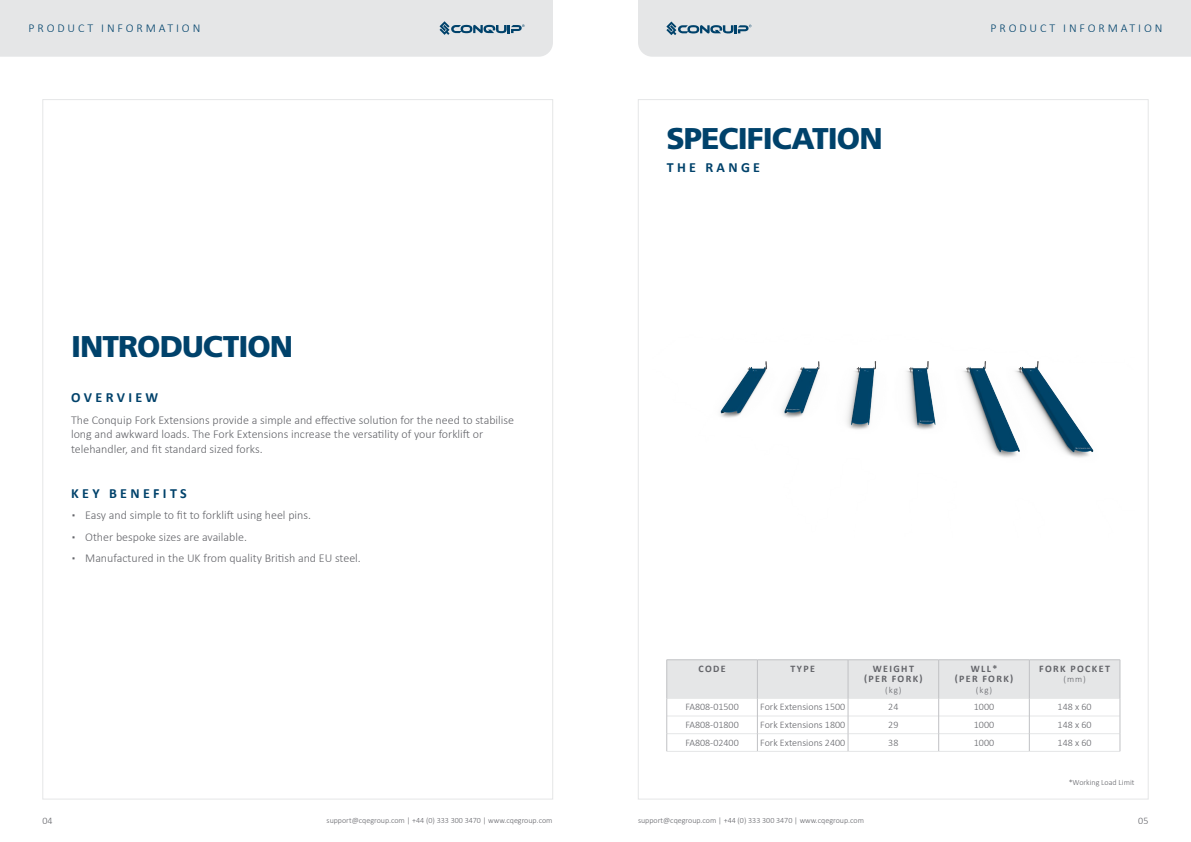
<style>
.page{position:relative;width:1191px;height:842px;background:#fff}
.page>*{position:absolute;margin:0;border:0;box-sizing:border-box;transform-origin:0 0}
.t1{font:900 30px "Frutiger LT Std";letter-spacing:-.03em;color:#00426b}
.t2{font:700 14px "Calibri";letter-spacing:.24em;color:#00426b}
.t3{font:300 12px/14.4px "Calibri";color:#636469}
.t4{font:300 12px "Calibri";letter-spacing:.24em;color:#00426b}
.t5{font:300 10px "Calibri";color:#636469}
.t6{font:700 10px/10.4px "Calibri";letter-spacing:.14em;color:#636469;text-align:center}
.t7{font:300 9px "Calibri";color:#636469}
.t8{font:300 8px "Calibri";color:#636469}
</style>
<div class="page">
<hr style="left:666px;top:751px;width:91px;height:1px;background:#e5e6e7">
<hr style="left:757px;top:751px;width:91px;height:1px;background:#e5e6e7">
<hr style="left:848px;top:751px;width:90px;height:1px;background:#e5e6e7">
<hr style="left:938px;top:751px;width:91px;height:1px;background:#e5e6e7">
<hr style="left:1029px;top:751px;width:91px;height:1px;background:#e5e6e7">
<hr style="left:666px;top:659px;width:91px;height:1px;background:#c0c1c4">
<hr style="left:757px;top:659px;width:91px;height:1px;background:#c0c1c4">
<hr style="left:848px;top:659px;width:90px;height:1px;background:#c0c1c4">
<hr style="left:938px;top:659px;width:91px;height:1px;background:#c0c1c4">
<hr style="left:1029px;top:659px;width:91px;height:1px;background:#c0c1c4">
<svg style="left:666px;top:660px;width:454px;height:91px"></svg>
<img style="left:720px;top:361px;width:374px;height:97px">
<div style="left:0;top:0;width:553px;height:57px;background:#e5e6e7"></div>
<div style="left:638px;top:0;width:553px;height:57px;background:#e5e6e7"></div>
<p class="t4" style="left:29px;top:21px;width:173px">PRODUCT INFORMATION</p>
<p class="t4" style="left:990px;top:21px;width:173px">PRODUCT INFORMATION</p>
<h1 class="t1" style="left:71px;top:329px;width:224px">INTRODUCTION</h1>
<p class="t2" style="left:71px;top:388px;width:88px">OVERVIEW</p>
<p class="t3" style="left:71px;top:412px;width:445px">The Conquip Fork Extensions provide a simple and effective solution for the need to stabilise long and awkward loads. The Fork Extensions increase the versatility of your forklift or telehandler, and fit standard sized forks.</p>
<p class="t2" style="left:71px;top:483px;width:117px">KEY BENEFITS</p>
<p class="t3" style="left:71px;top:508px;width:241px">▪ Easy and simple to fit to forklift using heel pins.</p>
<p class="t3" style="left:71px;top:529px;width:177px">▪ Other bespoke sizes are available.</p>
<p class="t3" style="left:71px;top:551px;width:291px">▪ Manufactured in the UK from quality British and EU steel.</p>
<h1 class="t1" style="left:666px;top:120px;width:218px">SPECIFICATION</h1>
<p class="t2" style="left:667px;top:157px;width:95px">THE RANGE</p>
<p class="t6" style="left:698px;top:663px;width:29px">CODE</p>
<p class="t6" style="left:790px;top:663px;width:26px">TYPE</p>
<p class="t6" style="left:864px;top:663px;width:60px">WEIGHT (PER FORK)</p>
<p class="t7" style="left:885px;top:684px;width:18px">(kg)</p>
<p class="t6" style="left:954px;top:663px;width:60px">WLL*<br>(PER FORK)</p>
<p class="t7" style="left:976px;top:684px;width:18px">(kg)</p>
<p class="t6" style="left:1039px;top:663px;width:72px">FORK POCKET</p>
<p class="t7" style="left:1063px;top:674px;width:24px">(mm)</p>
<p class="t5" style="left:685px;top:701px;width:55px">FA808-01500</p>
<p class="t5" style="left:760px;top:701px;width:86px">Fork Extensions 1500</p>
<p class="t5" style="left:888px;top:701px;width:12px">24</p>
<p class="t5" style="left:974px;top:701px;width:22px">1000</p>
<p class="t5" style="left:1057px;top:701px;width:36px">148 x 60</p>
<p class="t5" style="left:685px;top:718px;width:55px">FA808-01800</p>
<p class="t5" style="left:760px;top:718px;width:86px">Fork Extensions 1800</p>
<p class="t5" style="left:888px;top:718px;width:12px">29</p>
<p class="t5" style="left:974px;top:718px;width:22px">1000</p>
<p class="t5" style="left:1057px;top:718px;width:36px">148 x 60</p>
<p class="t5" style="left:685px;top:736px;width:55px">FA808-02400</p>
<p class="t5" style="left:760px;top:736px;width:86px">Fork Extensions 2400</p>
<p class="t5" style="left:888px;top:736px;width:12px">38</p>
<p class="t5" style="left:974px;top:736px;width:22px">1000</p>
<p class="t5" style="left:1057px;top:736px;width:36px">148 x 60</p>
<p class="t8" style="left:1068px;top:777px;width:67px">*Working Load Limit</p>
<p class="t5" style="left:43px;top:814px;width:12px">04</p>
<p class="t5" style="left:1138px;top:814px;width:12px">05</p>
<p class="t8" style="left:326px;top:816px;width:227px">support@cqegroup.com | +44 (0) 333 300 3470 | www.cqegroup.com</p>
<p class="t8" style="left:638px;top:816px;width:227px">support@cqegroup.com | +44 (0) 333 300 3470 | www.cqegroup.com</p>
</div>
